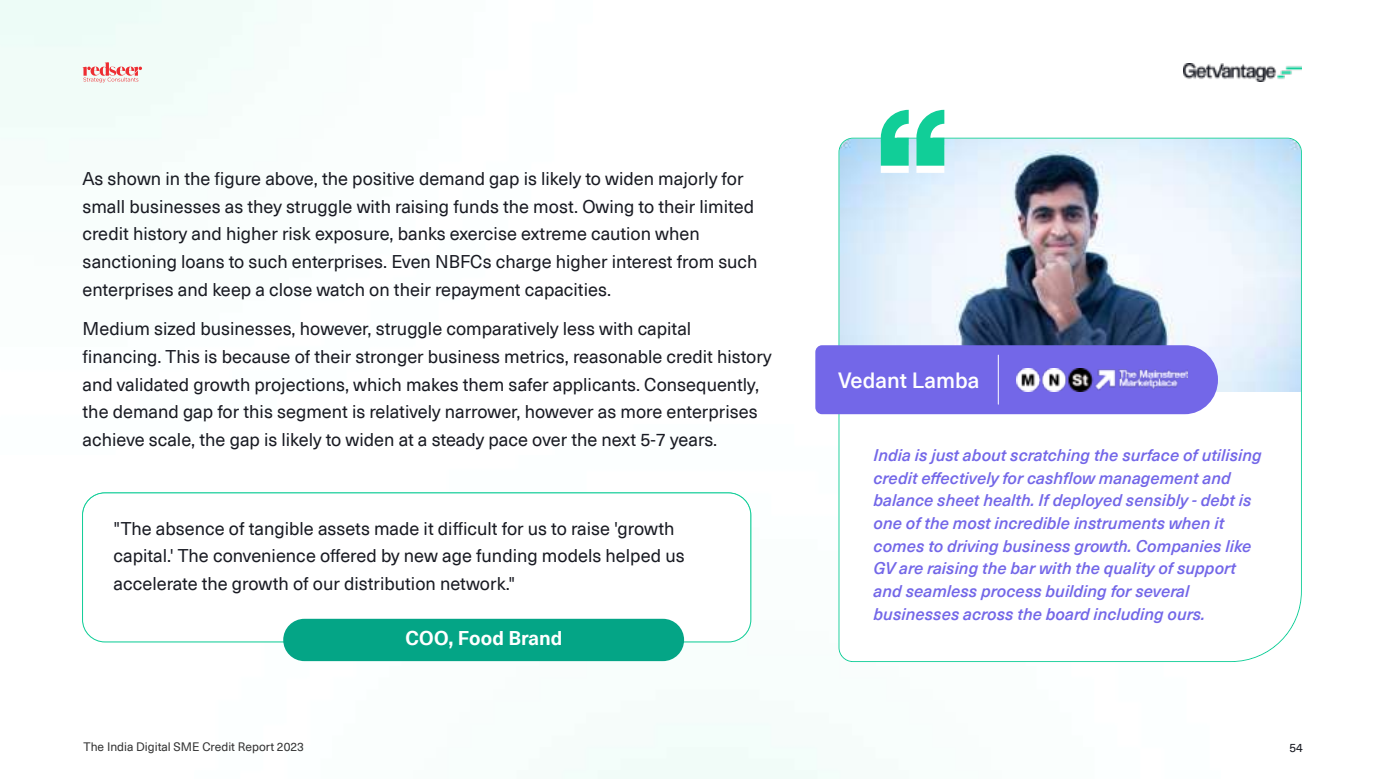
<style>
.page{position:relative;width:1384px;height:779px;background:#fff}
.page>*{position:absolute;margin:0;border:0;box-sizing:border-box;transform-origin:0 0}
.t1{font:500 21.6px "Neue Haas Unica Pro";color:#fff}
.t2{font:700 19.5px "Neue Haas Unica Pro";color:#fff}
.t3{font:18px/27.6px "Neue Haas Unica Pro";color:#191b23}
.t4{font:italic 500 16.5px/22.8px "Neue Haas Unica Pro";color:#7367e8}
.t5{font:12px "Neue Haas Unica Pro";color:#333}
.t6{font:12px "Neue Haas Unica Pro";color:#191b23}
</style>
<div class="page">
<img style="left:195px;top:512px;width:1025px;height:266px">
<svg style="left:838px;top:138px;width:463px;height:523px"></svg>
<div style="left:815px;top:345px;width:402px;height:69px;background:#7367e8"></div>
<hr style="left:997px;top:355px;width:1px;height:49px;background:#fff">
<img style="left:1016px;top:368px;width:171px;height:23px">
<svg style="left:880px;top:110px;width:28px;height:63px"></svg>
<svg style="left:916px;top:110px;width:28px;height:63px"></svg>
<img style="left:82px;top:492px;width:669px;height:150px">
<div style="left:283px;top:618px;width:401px;height:43px;background:#04a586;border-radius:21px"></div>
<img style="left:1183px;top:63px;width:118px;height:18px">
<svg style="left:82px;top:62px;width:60px;height:20px"></svg>
<p class="t3" style="left:82px;top:167px;width:676px">As shown in the figure above, the positive demand gap is likely to widen majorly for small businesses as they struggle with raising funds the most. Owing to their limited credit history and higher risk exposure, banks exercise extreme caution when sanctioning loans to such enterprises. Even NBFCs charge higher interest from such enterprises and keep a close watch on their repayment capacities.</p>
<p class="t3" style="left:82px;top:317px;width:690px">Medium sized businesses, however, struggle comparatively less with capital financing. This is because of their stronger business metrics, reasonable credit history and validated growth projections, which makes them safer applicants. Consequently, the demand gap for this segment is relatively narrower, however as more enterprises achieve scale, the gap is likely to widen at a steady pace over the next 5-7 years.</p>
<p class="t3" style="left:113px;top:516px;width:572px">"The absence of tangible assets made it difficult for us to raise 'growth capital.' The convenience offered by new age funding models helped us accelerate the growth of our distribution network."</p>
<p class="t2" style="left:405px;top:630px;width:158px">COO, Food Brand</p>
<p class="t1" style="left:838px;top:371px;width:143px">Vedant Lamba</p>
<p class="t4" style="left:873px;top:445px;width:390px">India is just about scratching the surface of utilising credit effectively for cashflow management and balance sheet health. If deployed sensibly - debt is one of the most incredible instruments when it comes to driving business growth. Companies like GV are raising the bar with the quality of support and seamless process building for several businesses across the board including ours.</p>
<p class="t5" style="left:83px;top:741px;width:222px">The India Digital SME Credit Report 2023</p>
<p class="t6" style="left:1289px;top:742px;width:15px">54</p>
</div>
